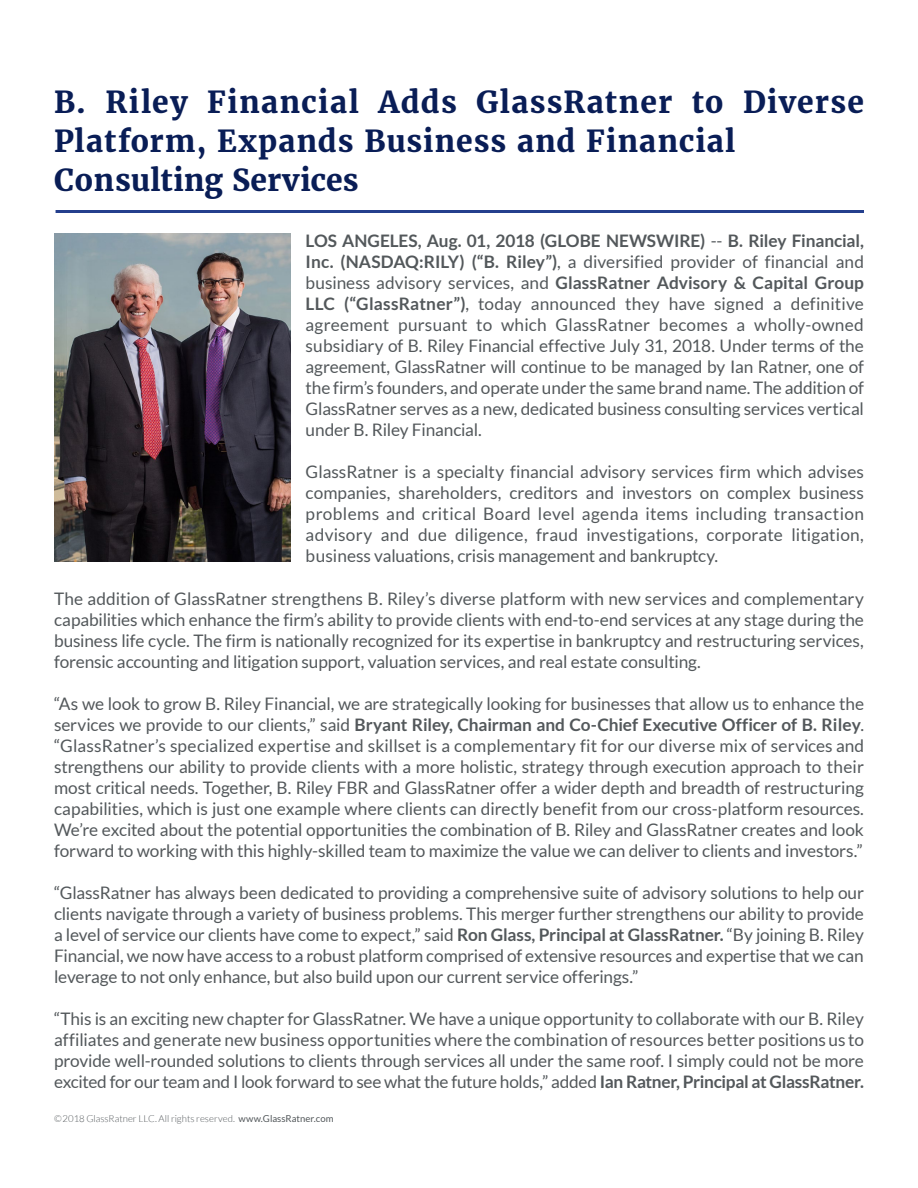
<style>
.page{position:relative;width:918px;height:1188px;background:#fff}
.page>*{position:absolute;margin:0;border:0;box-sizing:border-box;transform-origin:0 0}
.t1{font:700 30px/39px "Merriweather";letter-spacing:.035em;color:#091d56}
.t2{font:17.25px/21px "Lato";letter-spacing:-.01em;color:#53585b;text-align:justify}
.t3{font:300 9.6px "Lato";color:#53585b}
.s1{font-weight:700}
.s2{font-weight:400}
</style>
<div class="page">
<img style="left:54px;top:233px;width:236px;height:328px">
<hr style="left:56px;top:210px;width:808px;height:3px;background:#243f8d">
<h1 class="t1" style="left:54px;top:82px;width:812px">B. Riley Financial Adds GlassRatner to Diverse<br>Platform, Expands Business and Financial<br>Consulting Services</h1>
<p class="t2" style="left:306px;top:230px;width:560px"><span class="s1">LOS ANGELES, Aug. 01, 2018 (GLOBE NEWSWIRE)</span> -- <span class="s1">B. Riley Financial, Inc. (NASDAQ:RILY) (“B. Riley”)</span>, a diversified provider of financial and business advisory services, and <span class="s1">GlassRatner Advisory &amp; Capital Group LLC (“GlassRatner”)</span>, today announced they have signed a definitive agreement pursuant to which GlassRatner becomes a wholly-owned subsidiary of B. Riley Financial effective July 31, 2018. Under terms of the agreement, GlassRatner will continue to be managed by Ian Ratner, one of the firm’s founders, and operate under the same brand name. The addition of GlassRatner serves as a new, dedicated business consulting services vertical under B. Riley Financial.</p>
<p class="t2" style="left:306px;top:461px;width:560px">GlassRatner is a specialty financial advisory services firm which advises companies, shareholders, creditors and investors on complex business problems and critical Board level agenda items including transaction advisory and due diligence, fraud investigations, corporate litigation, business valuations, crisis management and bankruptcy.</p>
<p class="t2" style="left:54px;top:588px;width:811px">The addition of GlassRatner strengthens B. Riley’s diverse platform with new services and complementary capabilities which enhance the firm’s ability to provide clients with end-to-end services at any stage during the business life cycle. The firm is nationally recognized for its expertise in bankruptcy and restructuring services, forensic accounting and litigation support, valuation services, and real estate consulting.</p>
<p class="t2" style="left:54px;top:693px;width:812px">“As we look to grow B. Riley Financial, we are strategically looking for businesses that allow us to enhance the services we provide to our clients,” said <span class="s1">Bryant Riley, Chairman and Co-Chief Executive Officer of B. Riley</span>. “GlassRatner’s specialized expertise and skillset is a complementary fit for our diverse mix of services and strengthens our ability to provide clients with a more holistic, strategy through execution approach to their most critical needs. Together, B. Riley FBR and GlassRatner offer a wider depth and breadth of restructuring capabilities, which is just one example where clients can directly benefit from our cross-platform resources.<br>We’re excited about the potential opportunities the combination of B. Riley and GlassRatner creates and look forward to working with this highly-skilled team to maximize the value we can deliver to clients and investors.”</p>
<p class="t2" style="left:54px;top:882px;width:812px">“GlassRatner has always been dedicated to providing a comprehensive suite of advisory solutions to help our clients navigate through a variety of business problems. This merger further strengthens our ability to provide a level of service our clients have come to expect,” said <span class="s1">Ron Glass, Principal at GlassRatner.</span> “By joining B. Riley Financial, we now have access to a robust platform comprised of extensive resources and expertise that we can leverage to not only enhance, but also build upon our current service offerings.”</p>
<p class="t2" style="left:54px;top:1008px;width:811px">“This is an exciting new chapter for GlassRatner. We have a unique opportunity to collaborate with our B. Riley affiliates and generate new business opportunities where the combination of resources better positions us to provide well-rounded solutions to clients through services all under the same roof. I simply could not be more excited for our team and I look forward to see what the future holds,” added <span class="s1">Ian Ratner, Principal at GlassRatner.</span></p>
<p class="t3" style="left:54px;top:1114px;width:281px">©2018 GlassRatner LLC. All rights reserved. <span class="s2">www.GlassRatner.com</span></p>
</div>
